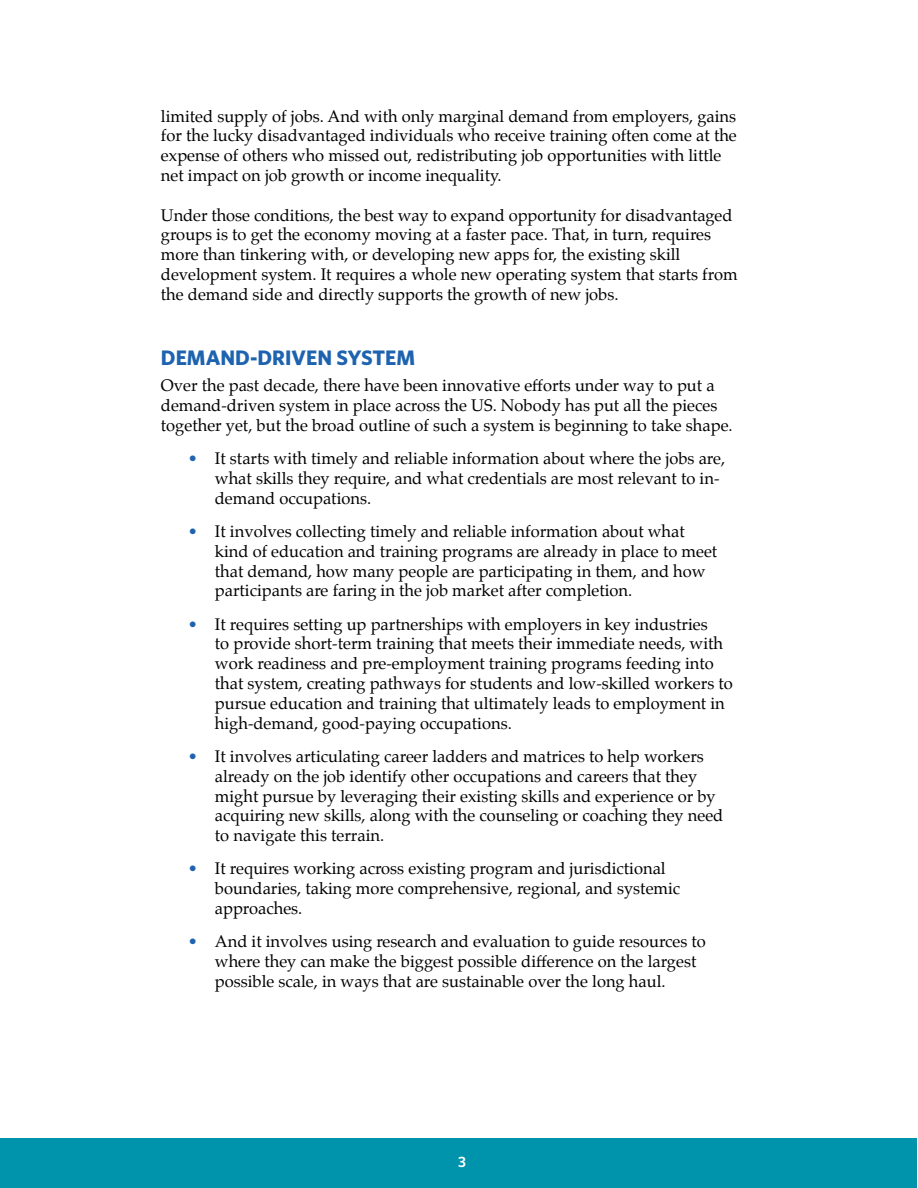
<style>
.page{position:relative;width:918px;height:1188px;background:#fff}
.page>*{position:absolute;margin:0;border:0;box-sizing:border-box;transform-origin:0 0}
.t1{font:700 21px "Whitney";color:#1e63af}
.t2{font:16.5px/19.8px "Palatino";color:#000}
.t3{font:600 15px "Whitney";color:#fff}
.s1{color:#1e63af}
</style>
<div class="page">
<div style="left:1px;top:1138px;width:916px;height:50px;background:#0093ac"></div>
<p class="t2" style="left:161px;top:106px;width:577px">limited supply of jobs. And with only marginal demand from employers, gains for the lucky disadvantaged individuals who receive training often come at the expense of others who missed out, redistributing job opportunities with little net impact on job growth or income inequality.</p>
<p class="t2" style="left:161px;top:205px;width:578px">Under those conditions, the best way to expand opportunity for disadvantaged groups is to get the economy moving at a faster pace. That, in turn, requires more than tinkering with, or developing new apps for, the existing skill development system. It requires a whole new operating system that starts from the demand side and directly supports the growth of new jobs.</p>
<p class="t1" style="left:161px;top:343px;width:256px">DEMAND-DRIVEN SYSTEM</p>
<p class="t2" style="left:161px;top:376px;width:573px">Over the past decade, there have been innovative efforts under way to put a demand-driven system in place across the US. Nobody has put all the pieces together yet, but the broad outline of such a system is beginning to take shape.</p>
<p class="t2" style="left:215px;top:448px;width:512px;text-indent:-27px"><span class="s1">•</span> It starts with timely and reliable information about where the jobs are, what skills they require, and what credentials are most relevant to in&shy;demand occupations.</p>
<p class="t2" style="left:215px;top:521px;width:504px;text-indent:-27px"><span class="s1">•</span> It involves collecting timely and reliable information about what kind of education and training programs are already in place to meet that demand, how many people are participating in them, and how participants are faring in the job market after completion.</p>
<p class="t2" style="left:215px;top:614px;width:520px;text-indent:-27px"><span class="s1">•</span> It requires setting up partnerships with employers in key industries<br>to provide short-term training that meets their immediate needs, with work readiness and pre-employment training programs feeding into that system, creating pathways for students and low-skilled workers to pursue education and training that ultimately leads to employment in high-demand, good-paying occupations.</p>
<p class="t2" style="left:215px;top:746px;width:510px;text-indent:-27px"><span class="s1">•</span> It involves articulating career ladders and matrices to help workers already on the job identify other occupations and careers that they might pursue by leveraging their existing skills and experience or by acquiring new skills, along with the counseling or coaching they need to navigate this terrain.</p>
<p class="t2" style="left:215px;top:859px;width:467px;text-indent:-27px"><span class="s1">•</span> It requires working across existing program and jurisdictional boundaries, taking more comprehensive, regional, and systemic approaches.</p>
<p class="t2" style="left:215px;top:932px;width:493px;text-indent:-27px"><span class="s1">•</span> And it involves using research and evaluation to guide resources to where they can make the biggest possible difference on the largest possible scale, in ways that are sustainable over the long haul.</p>
<p class="t3" style="left:458px;top:1151px;width:9px">3</p>
</div>
